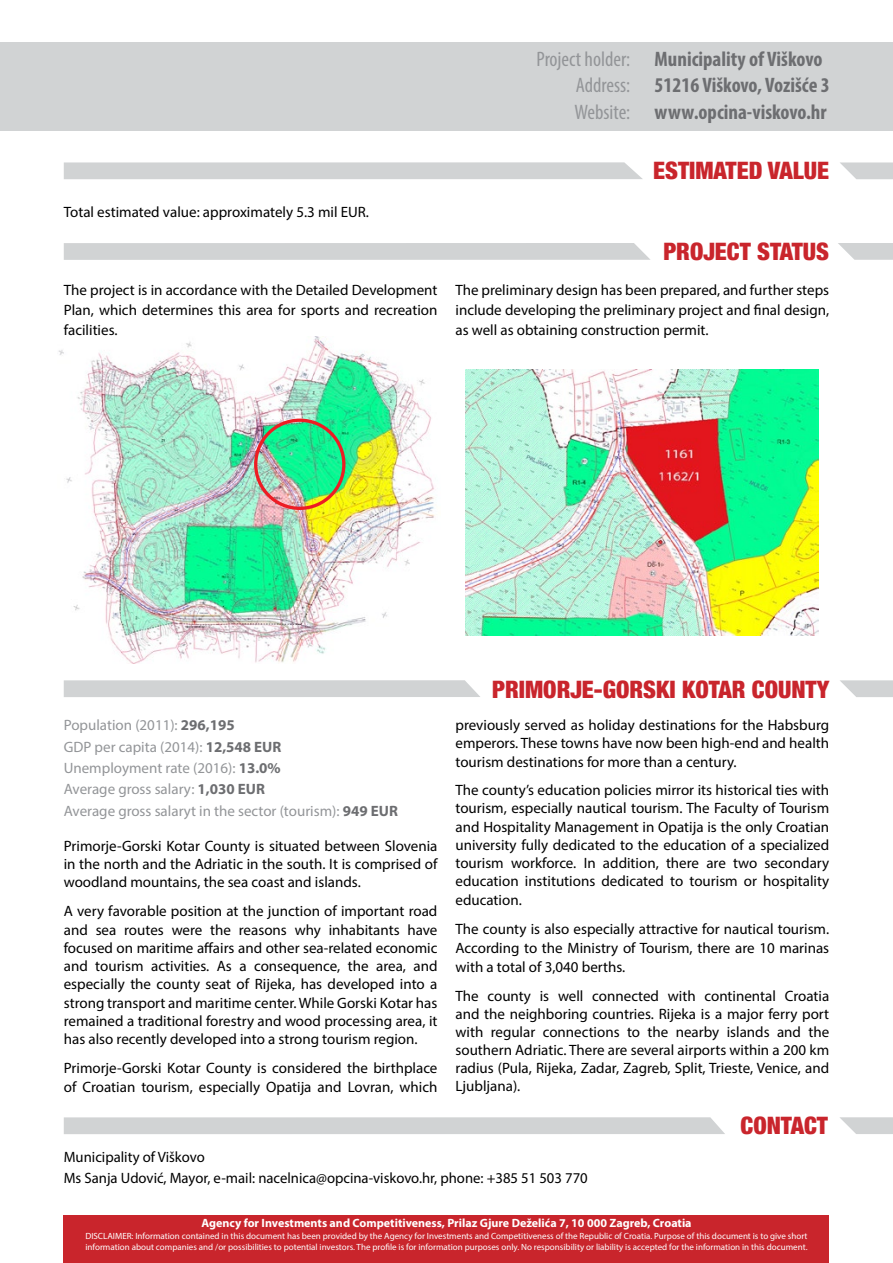
<style>
.page{position:relative;width:893px;height:1263px;background:#fff}
.page>*{position:absolute;margin:0;border:0;box-sizing:border-box;transform-origin:0 0}
.t1{font:900 condensed 24px "Helvetica Neue";color:#c9252c}
.t2{font:700 condensed 21px/26.2px "Myriad Pro";color:#6d6e71}
.t3{font:condensed 21px/26.2px "Myriad Pro";color:#939598;text-align:right}
.t4{font:15px/18.3px "Myriad Pro";color:#000;text-align:justify}
.t5{font:15px/21.3px "Myriad Pro";color:#939598}
.t6{font:700 12px "Myriad Pro";color:#fff}
.t7{font:9px/10.5px "Myriad Pro";color:#fff}
.s1{font-weight:400;color:#939598}
.s2{font-weight:700;color:#6d6e71}
</style>
<div class="page">
<img style="left:466px;top:369px;width:353px;height:267px">
<div style="left:0;top:42px;width:893px;height:88px;background:#d1d3d4"></div>
<div style="left:64px;top:1215px;width:765px;height:48px;background:#c9252c"></div>
<div style="left:64px;top:243px;width:586px;height:17px;background:#d1d3d4"></div>
<svg style="left:838px;top:243px;width:55px;height:17px"></svg>
<svg style="left:840px;top:680px;width:53px;height:17px"></svg>
<svg style="left:64px;top:680px;width:416px;height:17px;background:#d2d4d5"></svg>
<svg style="left:840px;top:1117px;width:53px;height:17px"></svg>
<div style="left:64px;top:1117px;width:661px;height:17px;background:#d1d3d4"></div>
<img style="left:58px;top:336px;width:377px;height:328px">
<div style="left:254px;top:419px;width:91px;height:91px;border:3px solid #ed1d24;border-radius:50%"></div>
<svg style="left:840px;top:162px;width:53px;height:17px"></svg>
<svg style="left:64px;top:162px;width:579px;height:17px;background:#d2d4d5"></svg>
<h2 class="t3" style="left:536px;top:46px;width:95px">Project holder:<br>Address:</h2>
<h2 class="t2" style="left:655px;top:45px;width:177px">Municipality of Viškovo<br>51216 Viškovo, Vozišće 3</h2>
<h2 class="t2" style="left:575px;top:98px;width:254px"><span class="s1">Website:</span> www.opcina-viskovo.hr</h2>
<p class="t4" style="left:64px;top:203px;width:307px">Total estimated value: approximately 5.3 mil EUR.</p>
<h1 class="t1" style="left:653px;top:156px;width:176px">ESTIMATED VALUE</h1>
<h1 class="t1" style="left:663px;top:237px;width:166px">PROJECT STATUS</h1>
<p class="t4" style="left:64px;top:280px;width:375px;line-height:20.2px">The project is in accordance with the Detailed Development Plan, which determines this area for sports and recreation facilities.</p>
<p class="t4" style="left:455px;top:280px;width:375px;line-height:20.2px">The preliminary design has been prepared, and further steps include developing the preliminary project and final design, as well as obtaining construction permit.</p>
<p class="t5" style="left:64px;top:714px;width:336px">Population (2011): <span class="s2">296,195<br></span>GDP per capita (2014): <span class="s2">12,548 EUR<br></span>Unemployment rate (2016): <span class="s2">13.0%<br></span>Average gross salary: <span class="s2">1,030 EUR<br></span>Average gross salaryt in the sector (tourism): <span class="s2">949 EUR</span></p>
<p class="t4" style="left:64px;top:836px;width:375px">Primorje-Gorski Kotar County is situated between Slovenia in the north and the Adriatic in the south. It is comprised of woodland mountains, the sea coast and islands.</p>
<p class="t4" style="left:64px;top:902px;width:375px">A very favorable position at the junction of important road and sea routes were the reasons why inhabitants have focused on maritime affairs and other sea-related economic and tourism activities. As a consequence, the area, and especially the county seat of Rijeka, has developed into a strong transport and maritime center. While Gorski Kotar has remained a traditional forestry and wood processing area, it has also recently developed into a strong tourism region.</p>
<p class="t4" style="left:64px;top:1059px;width:375px">Primorje-Gorski Kotar County is considered the birthplace of Croatian tourism, especially Opatija and Lovran, which</p>
<h1 class="t1" style="left:492px;top:675px;width:339px">PRIMORJE-GORSKI KOTAR COUNTY</h1>
<p class="t4" style="left:455px;top:716px;width:375px">previously served as holiday destinations for the Habsburg emperors. These towns have now been high-end and health tourism destinations for more than a century.</p>
<p class="t4" style="left:455px;top:781px;width:375px">The county’s education policies mirror its historical ties with tourism, especially nautical tourism. The Faculty of Tourism and Hospitality Management in Opatija is the only Croatian university fully dedicated to the education of a specialized tourism workforce. In addition, there are two secondary education institutions dedicated to tourism or hospitality education.</p>
<p class="t4" style="left:455px;top:919px;width:375px;line-height:18.9px">The county is also especially attractive for nautical tourism.<br>According to the Ministry of Tourism, there are 10 marinas with a total of 3,040 berths.</p>
<p class="t4" style="left:455px;top:986px;width:375px">The county is well connected with continental Croatia and the neighboring countries. Rijeka is a major ferry port with regular connections to the nearby islands and the southern Adriatic. There are several airports within a 200 km radius (Pula, Rijeka, Zadar, Zagreb, Split, Trieste, Venice, and Ljubljana).</p>
<h1 class="t1" style="left:740px;top:1111px;width:89px">CONTACT</h1>
<p class="t4" style="left:64px;top:1146px;width:525px;line-height:21px">Municipality of Viškovo<br>Ms Sanja Udović, Mayor, e-mail: nacelnica@opcina-viskovo.hr, phone: +385 51 503 770</p>
<p class="t6" style="left:201px;top:1215px;width:492px">Agency for Investments and Competitiveness, Prilaz Gjure Deželića 7, 10 000 Zagreb, Croatia</p>
<p class="t7" style="left:85px;top:1231px;width:724px">DISCLAIMER: Information contained in this document has been provided by the Agency for Investments and Competitiveness of the Republic of Croatia. Purpose of this document is to give short information about companies and /or possibilities to potential investors. The profile is for information purposes only. No responsibility or liability is accepted for the information in this document.</p>
</div>
